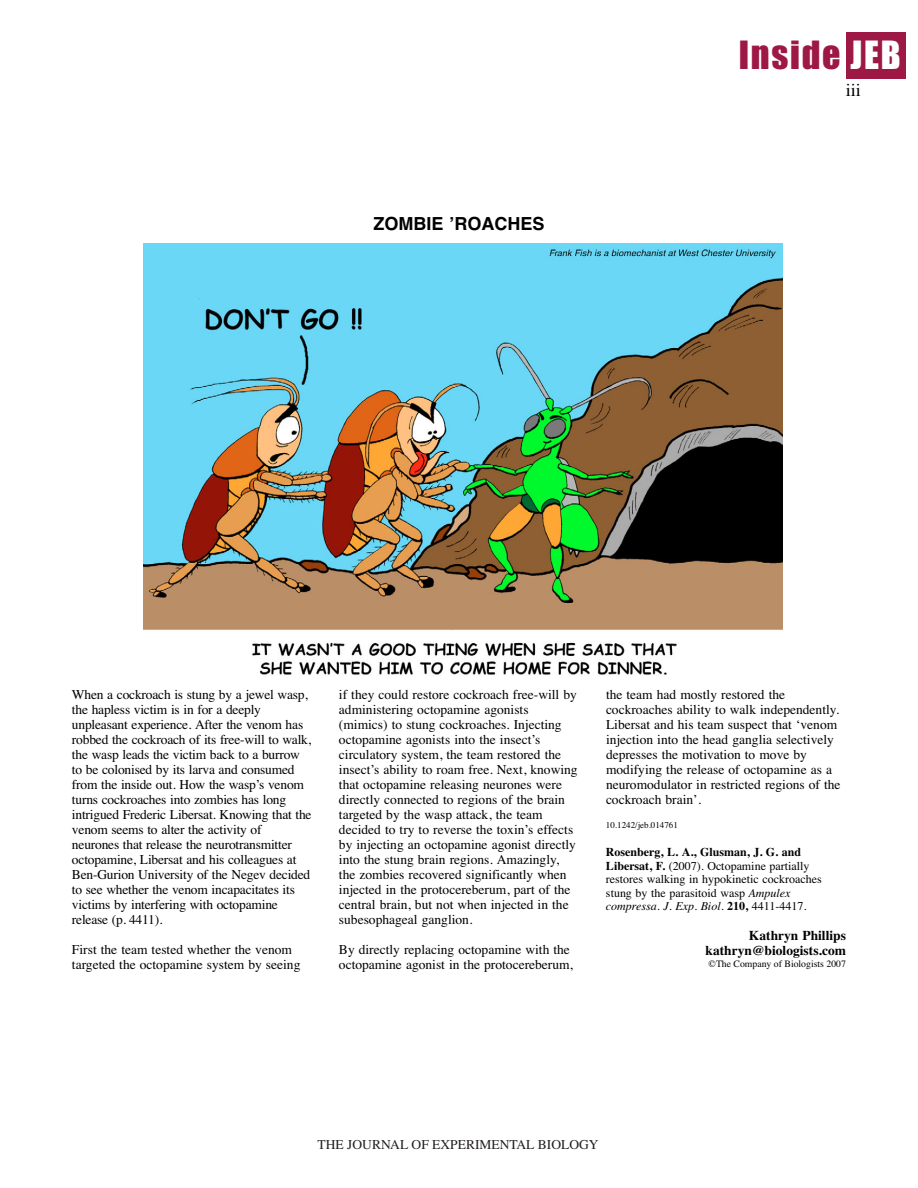
<style>
.page{position:relative;width:918px;height:1188px;background:#fff}
.page>*{position:absolute;margin:0;border:0;box-sizing:border-box;transform-origin:0 0}
.t1{font:36px "Impact";letter-spacing:.05em;color:#9d1845}
.t2{font:700 18px "Helvetica";color:#000}
.t3{font:18px "Times";color:#000}
.t4{font:13.5px/15px "Times";color:#000}
.t5{font:700 13.5px/15px "Times";color:#000;text-align:right}
.t6{font:13.5px "Times";color:#231f20}
.t7{font:12px/13.5px "Times";color:#000}
.t8{font:9.75px "Times";color:#000}
.t9{font:9px "Times";color:#000}
.s1{color:#fff}
.s2{font-weight:700}
.s3{font-style:italic}
</style>
<div class="page">
<div style="left:846px;top:32px;width:60px;height:46px;background:#9d1845"></div>
<img style="left:144px;top:244px;width:638px;height:431px">
<h2 class="t2" style="left:374px;top:217px;width:172px">ZOMBIE ʼROACHES</h2>
<h1 class="t1" style="left:739px;top:44px;width:163px">Inside <span class="s1">JEB</span></h1>
<h2 class="t3" style="left:846px;top:83px;width:17px">iii</h2>
<p class="t4" style="left:72px;top:688px;width:241px">When a cockroach is stung by a jewel wasp, the hapless victim is in for a deeply unpleasant experience. After the venom has robbed the cockroach of its free-will to walk, the wasp leads the victim back to a burrow to be colonised by its larva and consumed from the inside out. How the wasp’s venom turns cockroaches into zombies has long intrigued Frederic Libersat. Knowing that the venom seems to alter the activity of neurones that release the neurotransmitter octopamine, Libersat and his colleagues at Ben-Gurion University of the Negev decided to see whether the venom incapacitates its victims by interfering with octopamine release (p.<span class="s1">·</span>4411).</p>
<p class="t4" style="left:72px;top:943px;width:230px">First the team tested whether the venom targeted the octopamine system by seeing</p>
<p class="t4" style="left:339px;top:688px;width:240px">if they could restore cockroach free-will by administering octopamine agonists (mimics) to stung cockroaches. Injecting octopamine agonists into the insect’s circulatory system, the team restored the insect’s ability to roam free. Next, knowing that octopamine releasing neurones were directly connected to regions of the brain targeted by the wasp attack, the team decided to try to reverse the toxin’s effects by injecting an octopamine agonist directly into the stung brain regions. Amazingly, the zombies recovered significantly when injected in the protocereberum, part of the central brain, but not when injected in the subesophageal ganglion.</p>
<p class="t4" style="left:339px;top:943px;width:236px">By directly replacing octopamine with the octopamine agonist in the protocereberum,</p>
<p class="t4" style="left:606px;top:688px;width:236px">the team had mostly restored the cockroaches ability to walk independently.<br>Libersat and his team suspect that ‘venom injection into the head ganglia selectively depresses the motivation to move by modifying the release of octopamine as a neuromodulator in restricted regions of the cockroach brain’.</p>
<p class="t9" style="left:606px;top:821px;width:73px">10.1242/jeb.014761</p>
<p class="t7" style="left:606px;top:846px;width:217px"><span class="s2">Rosenberg, L. A., Glusman, J. G. and Libersat, F.</span> (2007). Octopamine partially restores walking in hypokinetic cockroaches stung by the parasitoid wasp <span class="s3">Ampulex compressa. J. Exp. Biol.</span> <span class="s2">210,</span> 4411-4417.</p>
<p class="t5" style="left:706px;top:929px;width:142px">Kathryn Phillips kathryn@biologists.com</p>
<p class="t8" style="left:709px;top:960px;width:139px">©The Company of Biologists 2007</p>
<p class="t6" style="left:318px;top:1137px;width:282px">THE JOURNAL OF EXPERIMENTAL BIOLOGY</p>
</div>
